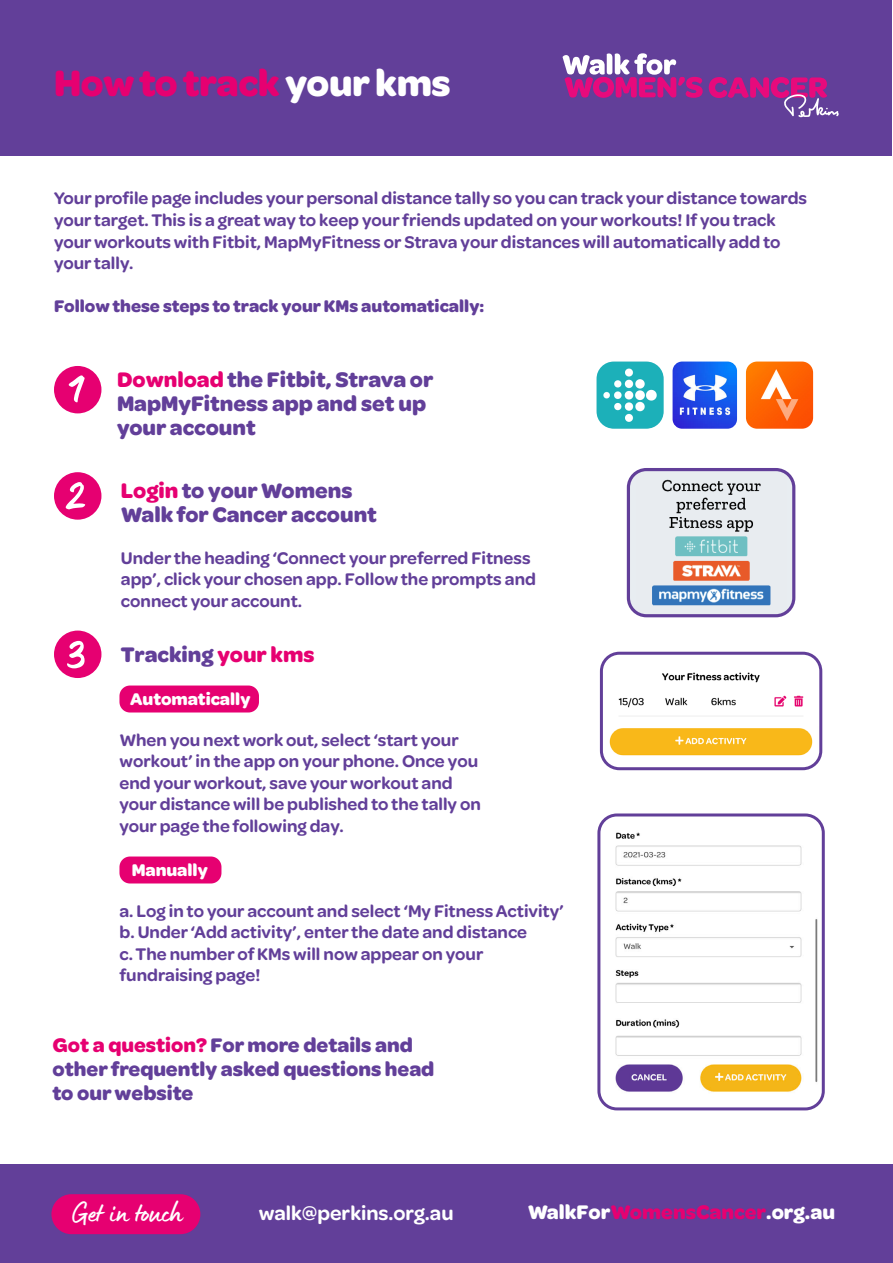
<style>
.page{position:relative;width:893px;height:1263px;background:#fff}
.page>*{position:absolute;margin:0;border:0;box-sizing:border-box;transform-origin:0 0}
.t1{font:60.3px "Lumios Marker";color:#fff}
.Page_Header{font:700 39px "Omnes";letter-spacing:-.01em;color:#e60071}
.t2{font:30px "Lumios Marker";color:#fff}
.t3{font:700 22.5px/24px "Omnes";color:#623f99}
.t4{font:700 21px/24px "Omnes";color:#623f99}
.t5{font:700 21px "Omnes";color:#fff}
.t6{font:600 21px "Omnes";color:#fff}
.t7{font:600 18px/21.6px "Omnes";color:#623f99}
.t8{font:700 18px "Omnes";color:#623f99}
.t9{font:700 18px "Omnes";color:#fff}
.s1{color:#fff}
.s2{color:#e60071}
</style>
<div class="page">
<div style="left:54px;top:366px;width:47px;height:47px;background:#e60071;border-radius:50%"></div>
<div style="left:54px;top:472px;width:47px;height:48px;background:#e60071;border-radius:50%"></div>
<div style="left:54px;top:630px;width:47px;height:48px;background:#e60071;border-radius:50%"></div>
<img style="left:596px;top:362px;width:68px;height:67px">
<img style="left:673px;top:362px;width:64px;height:67px">
<img style="left:746px;top:362px;width:67px;height:67px">
<div style="left:628px;top:470px;width:166px;height:146px;background:#e8edf1;border-radius:18px"></div>
<img style="left:637px;top:472px;width:149px;height:144px">
<div style="left:627px;top:468px;width:168px;height:149px;border:3px solid #623f99;border-radius:18px"></div>
<div style="left:119px;top:685px;width:140px;height:27px;background:#e60071;border-radius:10px"></div>
<div style="left:119px;top:856px;width:102px;height:27px;background:#e60071;border-radius:10px"></div>
<div style="left:0;top:0;width:892px;height:156px;background:#623f99"></div>
<svg style="left:562px;top:53px;width:141px;height:45px"></svg>
<svg style="left:709px;top:77px;width:130px;height:40px"></svg>
<div style="left:0;top:1164px;width:893px;height:99px;background:#623f99"></div>
<div style="left:51px;top:1194px;width:149px;height:40px;background:#e60071;border-radius:20px"></div>
<img style="left:601px;top:817px;width:217px;height:292px">
<div style="left:597px;top:813px;width:228px;height:297px;border:3px solid #623f99;border-radius:18px"></div>
<img style="left:601px;top:653px;width:220px;height:116px">
<div style="left:600px;top:652px;width:222px;height:118px;border:3px solid #623f99;border-radius:18px"></div>
<p class="Page_Header" style="left:54px;top:56px;width:398px">How to track <span class="s1">your kms</span></p>
<p class="t7" style="left:54px;top:187px;width:755px">Your profile page includes your personal distance tally so you can track your distance towards your target. This is a great way to keep your friends updated on your workouts! If you track your workouts with Fitbit, MapMyFitness or Strava your distances will automatically add to your tally.</p>
<p class="t8" style="left:54px;top:294px;width:432px">Follow these steps to track your KMs automatically:</p>
<p class="t1" style="left:68px;top:346px;width:18px">1</p>
<p class="t3" style="left:117px;top:366px;width:318px"><span class="s2">Download</span> the Fitbit, Strava or<br>MapMyFitness app and set up your account</p>
<p class="t1" style="left:64px;top:453px;width:24px">2</p>
<p class="t3" style="left:121px;top:477px;width:258px"><span class="s2">Login</span> to your Womens<br>Walk for Cancer account</p>
<p class="t7" style="left:121px;top:546px;width:417px">Under the heading ‘Connect your preferred Fitness app’, click your chosen app. Follow the prompts and connect your account.</p>
<p class="t1" style="left:65px;top:612px;width:25px">3</p>
<p class="t3" style="left:121px;top:641px;width:195px">Tracking <span class="s2">your kms</span></p>
<p class="t9" style="left:130px;top:686px;width:122px">Automatically</p>
<p class="t7" style="left:119px;top:728px;width:363px">When you next work out, select ‘start your workout’ in the app on your phone. Once you end your workout, save your workout and your distance will be published to the tally on your page the following day.</p>
<p class="t9" style="left:132px;top:857px;width:78px">Manually</p>
<p class="t7" style="left:119px;top:899px;width:446px">a. Log in to your account and select ‘My Fitness Activity’</p>
<p class="t7" style="left:119px;top:920px;width:409px">b. Under ‘Add activity’, enter the date and distance</p>
<p class="t7" style="left:119px;top:942px;width:366px">c. The number of KMs will now appear on your fundraising page!</p>
<p class="t4" style="left:52px;top:1032px;width:383px"><span class="s2">Got a question?</span> For more details and other frequently asked questions head to our website</p>
<p class="t2" style="left:72px;top:1193px;width:111px">Get in touch</p>
<p class="t6" style="left:259px;top:1198px;width:196px">walk@perkins.org.au</p>
<p class="t5" style="left:528px;top:1197px;width:309px">WalkFor<span class="s2">WomensCancer</span>.org.au</p>
</div>
